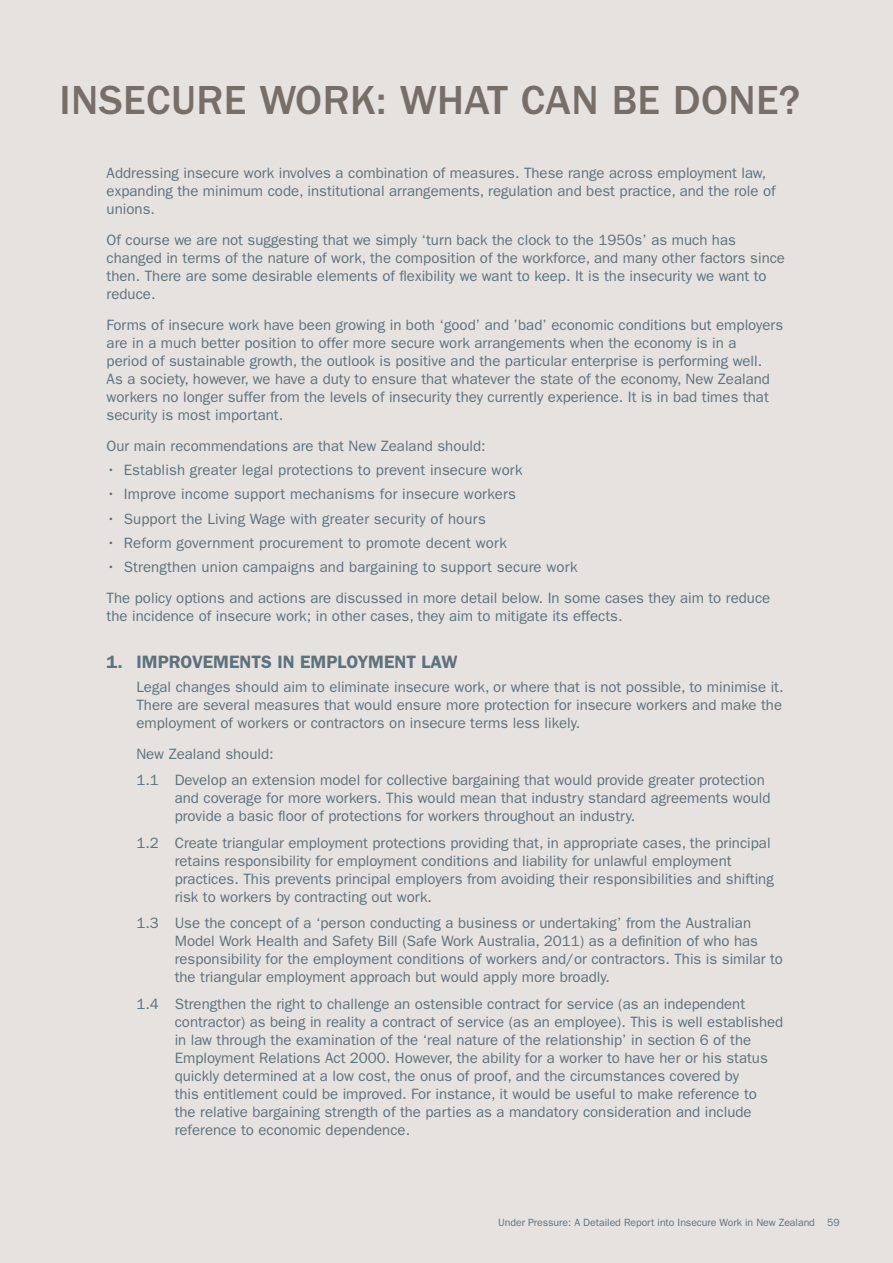
<style>
.page{position:relative;width:893px;height:1263px;background:#e6e2e0}
.page>*{position:absolute;margin:0;border:0;box-sizing:border-box;transform-origin:0 0}
.t1{font:500 42px "ITC Franklin Gothic Std";letter-spacing:.01em;color:#786e68}
.t2{font:600 18px "ITC Franklin Gothic Std";color:#5c727d}
.t3{font:15px/18px "ITC Franklin Gothic Std";color:#5c727d}
.t4{font:10.5px "ITC Franklin Gothic Std";letter-spacing:-.005em;color:#5c727d}
</style>
<div class="page">
<h1 class="t1" style="left:60px;top:76px;width:37px">INSECU</h1>
<h1 class="t1" style="left:196px;top:76px;width:531px">RE WORK: WHAT CAN BE DONE</h1>
<h1 class="t1" style="left:779px;top:76px;width:23px">?</h1>
<p class="t3" style="left:107px;top:164px;width:671px">Addressing insecure work involves a combination of measures. These range across employment law, expanding the minimum code, institutional arrangements, regulation and best practice, and the role of unions.</p>
<p class="t3" style="left:107px;top:231px;width:680px">Of course we are not suggesting that we simply ‘turn back the clock to the 1950s’ as much has changed in terms of the nature of work, the composition of the workforce, and many other factors since then. There are some desirable elements of flexibility we want to keep. It is the insecurity we want to reduce.</p>
<p class="t3" style="left:107px;top:316px;width:678px">Forms of insecure work have been growing in both ‘good’ and ’bad’ economic conditions but employers are in a much better position to offer more secure work arrangements when the economy is in a<br>period of sustainable growth, the outlook is positive and the particular enterprise is performing well.<br>As a society, however, we have a duty to ensure that whatever the state of the economy, New Zealand workers no longer suffer from the levels of insecurity they currently experience. It is in bad times that security is most important.</p>
<p class="t3" style="left:107px;top:437px;width:381px">Our main recommendations are that New Zealand should:</p>
<p class="t3" style="left:107px;top:461px;width:418px">• Establish greater legal protections to prevent insecure work</p>
<p class="t3" style="left:107px;top:485px;width:411px">• Improve income support mechanisms for insecure workers</p>
<p class="t3" style="left:107px;top:510px;width:381px">• Support the Living Wage with greater security of hours</p>
<p class="t3" style="left:107px;top:534px;width:402px">• Reform government procurement to promote decent work</p>
<p class="t3" style="left:107px;top:552px;width:665px;line-height:30.8px">• Strengthen union campaigns and bargaining to support secure work<br>The policy options and actions are discussed in more detail below. In some cases they aim to reduce</p>
<p class="t3" style="left:107px;top:607px;width:517px">the incidence of insecure work; in other cases, they aim to mitigate its effects.</p>
<p class="t2" style="left:107px;top:651px;width:339px">1. IMPROVEMENTS IN EMPLOYMENT LAW</p>
<p class="t3" style="left:136px;top:678px;width:649px;text-align:justify">Legal changes should aim to eliminate insecure work, or where that is not possible, to minimise it.<br>There are several measures that would ensure more protection for insecure workers and make the employment of workers or contractors on insecure terms less likely.</p>
<p class="t3" style="left:136px;top:741px;width:630px;line-height:26.5px">New Zealand should:<br>1.1 Develop an extension model for collective bargaining that would provide greater protection</p>
<p class="t3" style="left:175px;top:789px;width:597px">and coverage for more workers. This would mean that industry standard agreements would provide a basic floor of protections for workers throughout an industry.</p>
<p class="t3" style="left:175px;top:834px;width:601px;text-indent:-38px">1.2 Create triangular employment protections providing that, in appropriate cases, the principal retains responsibility for employment conditions and liability for unlawful employment practices. This prevents principal employers from avoiding their responsibilities and shifting risk to workers by contracting out work.</p>
<p class="t3" style="left:175px;top:914px;width:610px;text-indent:-38px">1.3 Use the concept of a ‘person conducting a business or undertaking’ from the Australian Model Work Health and Safety Bill (Safe Work Australia, 2011) as a definition of who has responsibility for the employment conditions of workers and/or contractors. This is similar to the triangular employment approach but would apply more broadly.</p>
<p class="t3" style="left:175px;top:995px;width:610px;text-indent:-38px">1.4 Strengthen the right to challenge an ostensible contract for service (as an independent contractor) as being in reality a contract of service (as an employee). This is well established in law through the examination of the ‘real nature of the relationship’ in section 6 of the Employment Relations Act 2000. However, the ability for a worker to have her or his status quickly determined at a low cost, the onus of proof, and the circumstances covered by<br>this entitlement could be improved. For instance, it would be useful to make reference to<br>the relative bargaining strength of the parties as a mandatory consideration and include reference to economic dependence.</p>
<p class="t4" style="left:498px;top:1216px;width:343px">Under Pressure: A Detailed Report into Insecure Work in New Zealand 59</p>
</div>
